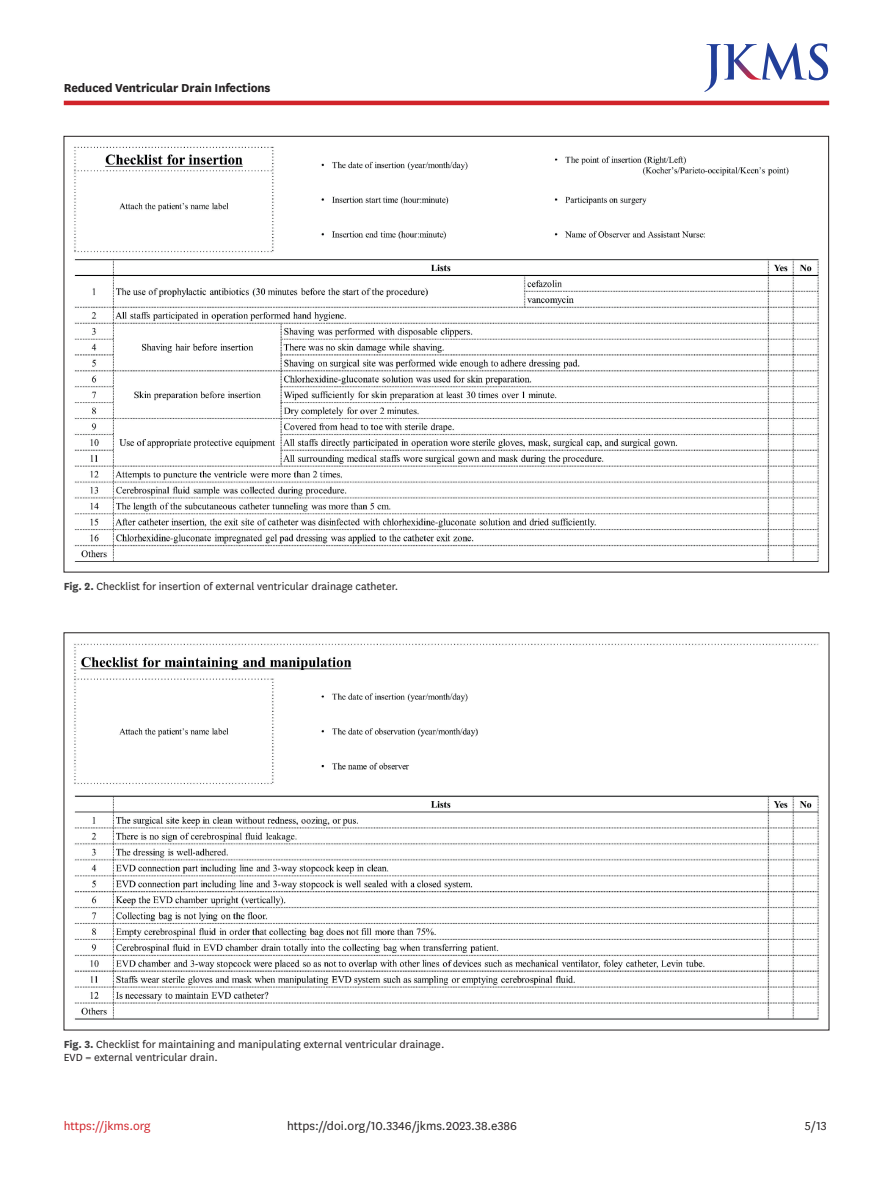
<style>
.page{position:relative;width:893px;height:1191px;background:#fff}
.page>*{position:absolute;margin:0;border:0;box-sizing:border-box;transform-origin:0 0}
.doi_running_footer{font:13.5px "National";color:#231f20}
.alt-title-type{font:700 13.5px "National";letter-spacing:-.01em;color:#231f20}
.t1{font:13.5px "National";color:#d1232a}
.fig_caption{font:12px/13.5px "National";color:#231f20}
.s1{font-weight:700;color:#3e3e3f}
</style>
<div class="page">
<hr style="left:64px;top:101px;width:765px;height:4px;background:#d1232a">
<svg style="left:704px;top:43px;width:124px;height:49px"></svg>
<img style="left:74px;top:146px;width:745px;height:416px">
<img style="left:74px;top:643px;width:745px;height:377px">
<p class="alt-title-type" style="left:64px;top:78px;width:208px">Reduced Ventricular Drain Infections</p>
<p class="fig_caption" style="left:64px;top:579px;width:336px"><span class="s1">Fig. 2.</span> Checklist for insertion of external ventricular drainage catheter.</p>
<p class="fig_caption" style="left:64px;top:1037px;width:382px"><span class="s1">Fig. 3.</span> Checklist for maintaining and manipulating external ventricular drainage.<br>EVD = external ventricular drain.</p>
<p class="t1" style="left:64px;top:1116px;width:88px">https://jkms.org</p>
<p class="doi_running_footer" style="left:287px;top:1116px;width:231px">https://doi.org/10.3346/jkms.2023.38.e386</p>
<p class="doi_running_footer" style="left:805px;top:1116px;width:23px">5/13</p>
</div>
